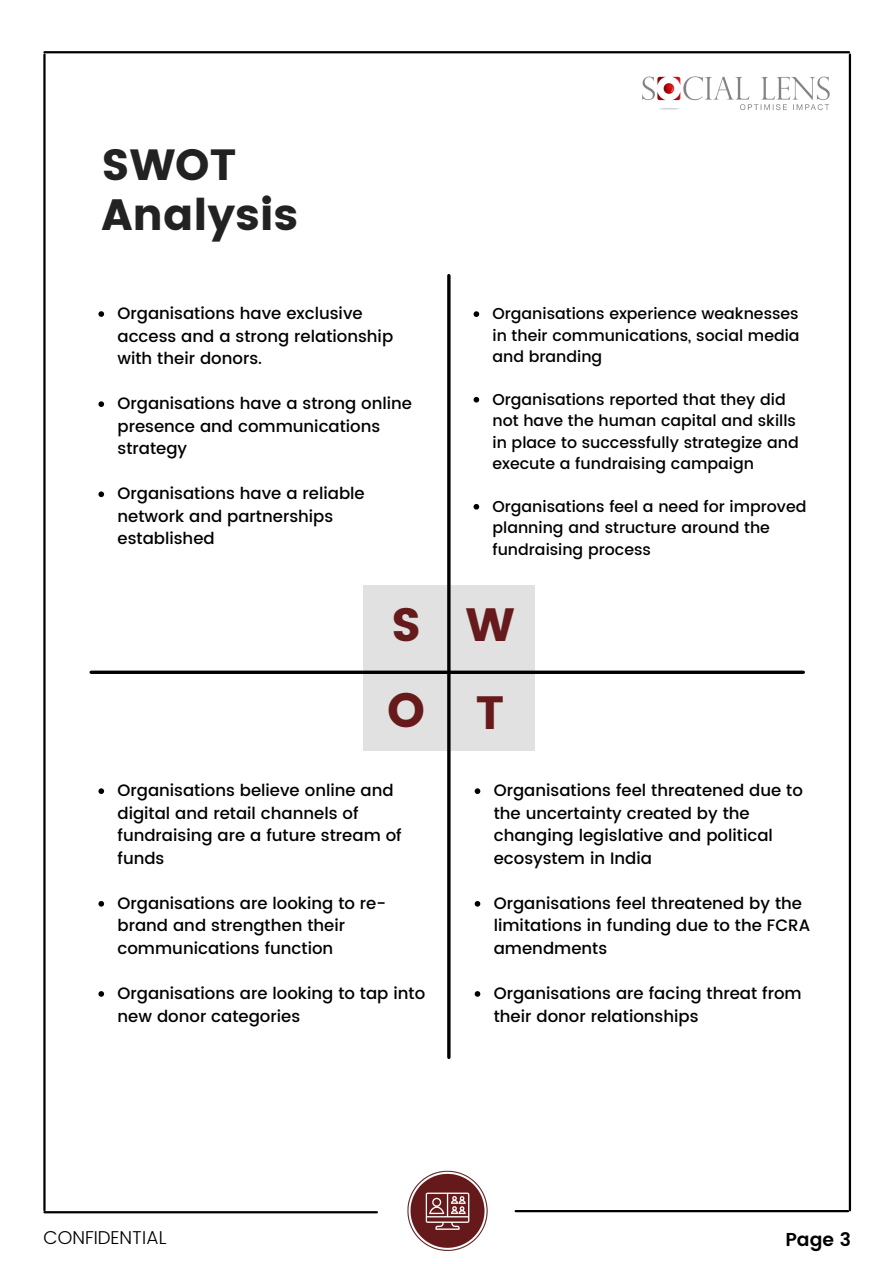
<style>
.page{position:relative;width:894px;height:1264px;background:#fff}
.page>*{position:absolute;margin:0;border:0;box-sizing:border-box;transform-origin:0 0}
.t1{font:48.15px "Poppins";color:#671a1c}
.t2{font:46.65px "Poppins";color:#671a1c}
.t3{font:43.65px/49.5px "Poppins";color:#222}
.t4{font:600 18.75px "Poppins";color:#000}
.t5{font:300 18.6px "Poppins";color:#000}
.t6{font:500 16.5px/22.5px "Poppins";color:#000}
.t7{font:500 15.75px/21.5px "Poppins";color:#000}
</style>
<div class="page">
<hr style="left:44px;top:51px;width:804px;height:2px;background:#000">
<hr style="left:44px;top:1211px;width:333px;height:2px;background:#000">
<hr style="left:43px;top:54px;width:3px;height:1156px;background:#000">
<hr style="left:848px;top:54px;width:2px;height:1156px;background:#000">
<img style="left:407px;top:1170px;width:81px;height:81px">
<img style="left:642px;top:76px;width:188px;height:35px">
<hr style="left:515px;top:1209px;width:332px;height:3px;background:#000">
<div style="left:363px;top:585px;width:171px;height:165px;background:#e1e1e1"></div>
<svg style="left:91px;top:670px;width:712px;height:4px;background:#262626"></svg>
<hr style="left:447px;top:275px;width:3px;height:782px;background:#000">
<svg style="left:98px;top:311px;width:6px;height:6px"></svg>
<svg style="left:98px;top:401px;width:6px;height:6px"></svg>
<svg style="left:98px;top:491px;width:6px;height:6px"></svg>
<svg style="left:473px;top:311px;width:6px;height:6px"></svg>
<svg style="left:473px;top:397px;width:6px;height:5px"></svg>
<svg style="left:473px;top:504px;width:6px;height:5px"></svg>
<svg style="left:474px;top:788px;width:6px;height:6px"></svg>
<svg style="left:474px;top:901px;width:6px;height:5px"></svg>
<svg style="left:474px;top:991px;width:6px;height:5px"></svg>
<svg style="left:98px;top:788px;width:6px;height:6px"></svg>
<svg style="left:98px;top:901px;width:6px;height:5px"></svg>
<svg style="left:98px;top:991px;width:6px;height:5px"></svg>
<p class="t3" style="left:101px;top:140px;width:198px">SWOT<br>Analysis</p>
<p class="t6" style="left:117px;top:302px;width:277px">Organisations have exclusive access and a strong relationship with their donors.</p>
<p class="t6" style="left:117px;top:392px;width:296px">Organisations have a strong online presence and communications strategy</p>
<p class="t6" style="left:117px;top:482px;width:249px">Organisations have a reliable network and partnerships established</p>
<p class="t7" style="left:492px;top:303px;width:308px;text-align:justify">Organisations experience weaknesses in their communications, social media and branding</p>
<p class="t7" style="left:492px;top:388px;width:307px">Organisations reported that they did not have the human capital and skills in place to successfully strategize and execute a fundraising campaign</p>
<p class="t7" style="left:492px;top:495px;width:315px">Organisations feel a need for improved planning and structure around the fundraising process</p>
<p class="t2" style="left:391px;top:597px;width:32px">S</p>
<p class="t2" style="left:465px;top:597px;width:50px">W</p>
<p class="t1" style="left:387px;top:682px;width:39px">O</p>
<p class="t2" style="left:476px;top:685px;width:30px">T</p>
<p class="t6" style="left:117px;top:779px;width:286px">Organisations believe online and digital and retail channels of fundraising are a future stream of funds</p>
<p class="t6" style="left:117px;top:892px;width:270px">Organisations are looking to re&shy;brand and strengthen their communications function</p>
<p class="t6" style="left:117px;top:982px;width:309px">Organisations are looking to tap into new donor categories</p>
<p class="t6" style="left:493px;top:779px;width:310px">Organisations feel threatened due to the uncertainty created by the changing legislative and political ecosystem in India</p>
<p class="t6" style="left:493px;top:892px;width:318px">Organisations feel threatened by the limitations in funding due to the FCRA amendments</p>
<p class="t6" style="left:493px;top:982px;width:309px">Organisations are facing threat from their donor relationships</p>
<p class="t5" style="left:43px;top:1226px;width:125px">CONFIDENTIAL</p>
<p class="t4" style="left:785px;top:1228px;width:67px">Page 3</p>
</div>
